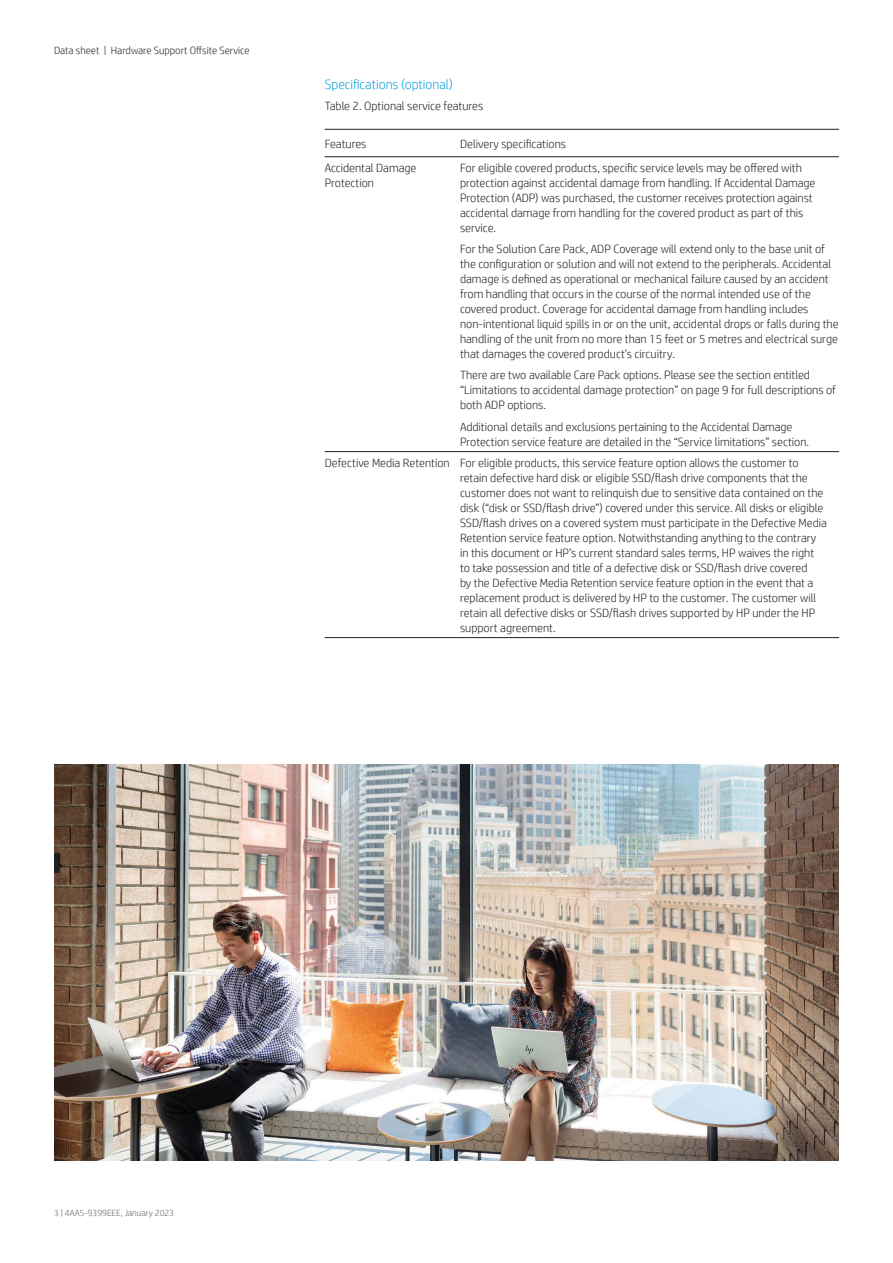
<style>
.page{position:relative;width:893px;height:1263px;background:#fff}
.page>*{position:absolute;margin:0;border:0;box-sizing:border-box;transform-origin:0 0}
.t1{font:300 13.5px "HP Simplified";color:#0ca0dd}
.t2{font:300 12px/15px "HP Simplified";color:#231f20}
.t3{font:300 10.5px "HP Simplified";color:#231f20}
.t4{font:300 9px "HP Simplified";color:#5f6368}
</style>
<div class="page">
<hr style="left:325px;top:129px;width:135px;height:1px;background:#231f20">
<hr style="left:460px;top:129px;width:379px;height:1px;background:#231f20">
<hr style="left:325px;top:156px;width:135px;height:1px;background:#231f20">
<hr style="left:460px;top:156px;width:379px;height:1px;background:#231f20">
<hr style="left:325px;top:451px;width:135px;height:1px;background:#231f20">
<hr style="left:460px;top:451px;width:379px;height:1px;background:#231f20">
<hr style="left:325px;top:637px;width:135px;height:1px;background:#231f20">
<hr style="left:460px;top:637px;width:379px;height:1px;background:#231f20">
<img style="left:54px;top:765px;width:785px;height:395px">
<p class="t3" style="left:54px;top:43px;width:197px">Data sheet | Hardware Support Offsite Service</p>
<p class="t1" style="left:325px;top:76px;width:130px">Specifications (optional)</p>
<p class="t2" style="left:325px;top:98px;width:160px">Table 2. Optional service features</p>
<p class="t2" style="left:325px;top:136px;width:43px">Features</p>
<p class="t2" style="left:460px;top:136px;width:108px">Delivery specifications</p>
<p class="t2" style="left:325px;top:160px;width:93px">Accidental Damage<br>Protection</p>
<p class="t2" style="left:460px;top:160px;width:357px">For eligible covered products, specific service levels may be offered with protection against accidental damage from handling. If Accidental Damage Protection (ADP) was purchased, the customer receives protection against accidental damage from handling for the covered product as part of this service.</p>
<p class="t2" style="left:460px;top:241px;width:380px">For the Solution Care Pack, ADP Coverage will extend only to the base unit of the configuration or solution and will not extend to the peripherals. Accidental damage is defined as operational or mechanical failure caused by an accident from handling that occurs in the course of the normal intended use of the covered product. Coverage for accidental damage from handling includes non-intentional liquid spills in or on the unit, accidental drops or falls during the handling of the unit from no more than 15 feet or 5 metres and electrical surge that damages the covered product’s circuitry.</p>
<p class="t2" style="left:460px;top:367px;width:377px">There are two available Care Pack options. Please see the section entitled “Limitations to accidental damage protection” on page 9 for full descriptions of both ADP options.</p>
<p class="t2" style="left:460px;top:419px;width:351px">Additional details and exclusions pertaining to the Accidental Damage<br>Protection service feature are detailed in the “Service limitations” section.</p>
<p class="t2" style="left:460px;top:455px;width:368px;text-indent:-135px">Defective Media Retention For eligible products, this service feature option allows the customer to retain defective hard disk or eligible SSD/flash drive components that the customer does not want to relinquish due to sensitive data contained on the disk (“disk or SSD/flash drive”) covered under this service. All disks or eligible SSD/flash drives on a covered system must participate in the Defective Media Retention service feature option. Notwithstanding anything to the contrary in this document or HP’s current standard sales terms, HP waives the right to take possession and title of a defective disk or SSD/flash drive covered<br>by the Defective Media Retention service feature option in the event that a replacement product is delivered by HP to the customer. The customer will retain all defective disks or SSD/flash drives supported by HP under the HP support agreement.</p>
<p class="t4" style="left:54px;top:1207px;width:122px">3 | 4AA5-9399EEE, January 2023</p>
</div>
